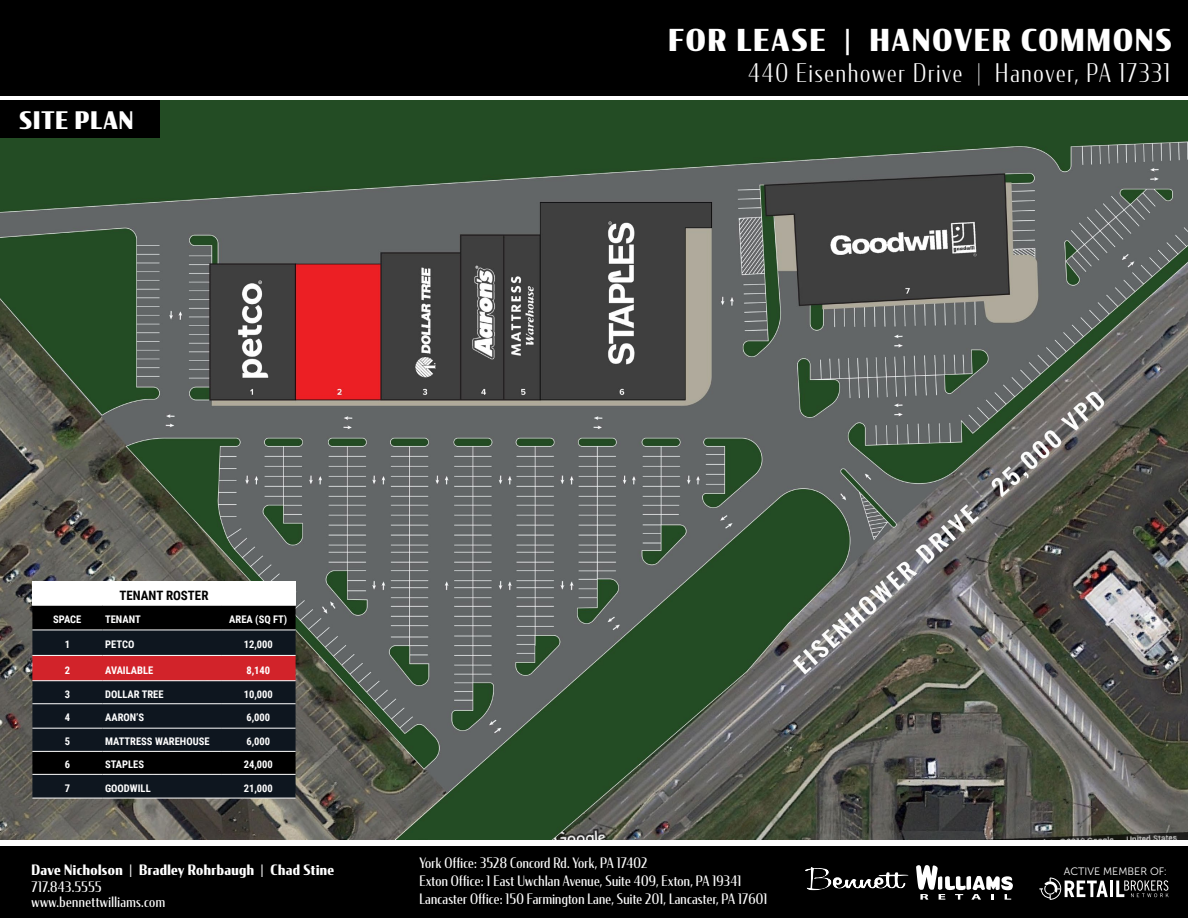
<style>
.page{position:relative;width:1188px;height:918px;background:#fff}
.page>*{position:absolute;margin:0;border:0;box-sizing:border-box;transform-origin:0 0}
.t1{font:900 30px "Condor Cond";letter-spacing:.075em;color:#fff}
.t2{font:300 25.5px "Condor Cond";letter-spacing:.075em;color:#fff}
.t3{font:900 24px "Condor Cond";letter-spacing:.045em;color:#fff}
.t4{font:14.25px/18px "Condor Cond";letter-spacing:.02em;color:#fff}
.t5{font:700 14.25px "Condor Cond";letter-spacing:.03em;color:#fff}
.t6{font:700 12.9px "Roboto Condensed";color:#000}
.t7{font:10.65px "Museo Sans 300";color:#fff}
.t8{font:700 10.5px "Roboto Condensed";color:#fff}
</style>
<div class="page">
<img style="left:0;top:100px;width:1188px;height:739px">
<div style="left:0;top:0;width:1188px;height:95px;background:#000"></div>
<div style="left:0;top:847px;width:1188px;height:71px;background:#000"></div>
<svg style="left:805px;top:865px;width:208px;height:35px"></svg>
<hr style="left:1110px;top:881px;width:3px;height:16px;background:#fff">
<svg style="left:1116px;top:880px;width:53px;height:17px"></svg>
<svg style="left:1039px;top:877px;width:69px;height:23px"></svg>
<div style="left:0;top:100px;width:160px;height:38px;background:#000"></div>
<div style="left:32px;top:581px;width:264px;height:24px;background:#fff"></div>
<div style="left:32px;top:606px;width:264px;height:24px;background:#000"></div>
<div style="left:32px;top:631px;width:264px;height:167px;background:#0e161f"></div>
<div style="left:32px;top:656px;width:264px;height:24px;background:#d2232a"></div>
<div style="left:32px;top:752px;width:264px;height:22px;background:#000"></div>
<hr style="left:32px;top:605px;width:70px;height:1px;background:#fff">
<hr style="left:102px;top:605px;width:119px;height:1px;background:#fff">
<hr style="left:221px;top:605px;width:75px;height:1px;background:#fff">
<hr style="left:32px;top:630px;width:70px;height:1px;background:#fff">
<hr style="left:102px;top:630px;width:119px;height:1px;background:#fff">
<hr style="left:221px;top:630px;width:75px;height:1px;background:#fff">
<hr style="left:32px;top:655px;width:70px;height:1px;background:#fff">
<hr style="left:32px;top:703px;width:70px;height:1px;background:#fff">
<hr style="left:32px;top:798px;width:70px;height:1px;background:#fff">
<hr style="left:102px;top:655px;width:119px;height:1px;background:#fff">
<hr style="left:102px;top:703px;width:119px;height:1px;background:#fff">
<hr style="left:102px;top:798px;width:119px;height:1px;background:#fff">
<hr style="left:221px;top:655px;width:75px;height:1px;background:#fff">
<hr style="left:221px;top:703px;width:75px;height:1px;background:#fff">
<hr style="left:221px;top:798px;width:75px;height:1px;background:#fff">
<hr style="left:32px;top:728px;width:70px;height:1px;background:#fff">
<hr style="left:102px;top:728px;width:119px;height:1px;background:#fff">
<hr style="left:221px;top:728px;width:75px;height:1px;background:#fff">
<hr style="left:32px;top:680px;width:70px;height:1px;background:#fff">
<hr style="left:32px;top:751px;width:70px;height:1px;background:#fff">
<hr style="left:32px;top:774px;width:70px;height:1px;background:#fff">
<hr style="left:102px;top:680px;width:119px;height:1px;background:#fff">
<hr style="left:102px;top:751px;width:119px;height:1px;background:#fff">
<hr style="left:102px;top:774px;width:119px;height:1px;background:#fff">
<hr style="left:221px;top:680px;width:75px;height:1px;background:#fff">
<hr style="left:221px;top:751px;width:75px;height:1px;background:#fff">
<hr style="left:221px;top:774px;width:75px;height:1px;background:#fff">
<h3 class="t3" style="left:19px;top:105px;width:116px">SITE PLAN</h3>
<h1 class="t1" style="left:669px;top:20px;width:504px">FOR LEASE | HANOVER COMMONS</h1>
<h2 class="t2" style="left:748px;top:57px;width:423px">440 Eisenhower Drive | Hanover, PA 17331</h2>
<p class="t6" style="left:119px;top:586px;width:91px">TENANT ROSTER</p>
<p class="t8" style="left:53px;top:612px;width:30px">SPACE</p>
<p class="t8" style="left:105px;top:612px;width:37px">TENANT</p>
<p class="t8" style="left:229px;top:612px;width:59px">AREA (SQ FT)</p>
<p class="t8" style="left:65px;top:637px;width:7px">1</p>
<p class="t8" style="left:105px;top:637px;width:31px">PETCO</p>
<p class="t8" style="left:244px;top:637px;width:31px">12,000</p>
<p class="t8" style="left:65px;top:662px;width:7px">2</p>
<p class="t8" style="left:105px;top:662px;width:50px">AVAILABLE</p>
<p class="t8" style="left:246px;top:662px;width:25px">8,140</p>
<p class="t8" style="left:65px;top:687px;width:7px">3</p>
<p class="t8" style="left:105px;top:687px;width:60px">DOLLAR TREE</p>
<p class="t8" style="left:244px;top:687px;width:31px">10,000</p>
<p class="t8" style="left:65px;top:710px;width:7px">4</p>
<p class="t8" style="left:105px;top:710px;width:41px">AARON’S</p>
<p class="t8" style="left:246px;top:710px;width:25px">6,000</p>
<p class="t8" style="left:65px;top:734px;width:7px">5</p>
<p class="t8" style="left:105px;top:734px;width:106px">MATTRESS WAREHOUSE</p>
<p class="t8" style="left:246px;top:734px;width:25px">6,000</p>
<p class="t8" style="left:65px;top:757px;width:7px">6</p>
<p class="t8" style="left:105px;top:757px;width:40px">STAPLES</p>
<p class="t8" style="left:244px;top:757px;width:31px">24,000</p>
<p class="t8" style="left:65px;top:781px;width:7px">7</p>
<p class="t8" style="left:105px;top:781px;width:47px">GOODWILL</p>
<p class="t8" style="left:244px;top:781px;width:31px">21,000</p>
<p class="t5" style="left:32px;top:860px;width:304px">Dave Nicholson | Bradley Rohrbaugh | Chad Stine</p>
<p class="t4" style="left:32px;top:879px;width:135px;line-height:15.1px">717.843.5555 www.bennettwilliams.com</p>
<p class="t4" style="left:419px;top:854px;width:349px">York Office: 3528 Concord Rd. York, PA 17402<br>Exton Office: 1 East Uwchlan Avenue, Suite 409, Exton, PA 19341<br>Lancaster Office: 150 Farmington Lane, Suite 201, Lancaster, PA 17601</p>
<p class="t7" style="left:1064px;top:865px;width:105px">ACTIVE MEMBER OF:</p>
</div>
